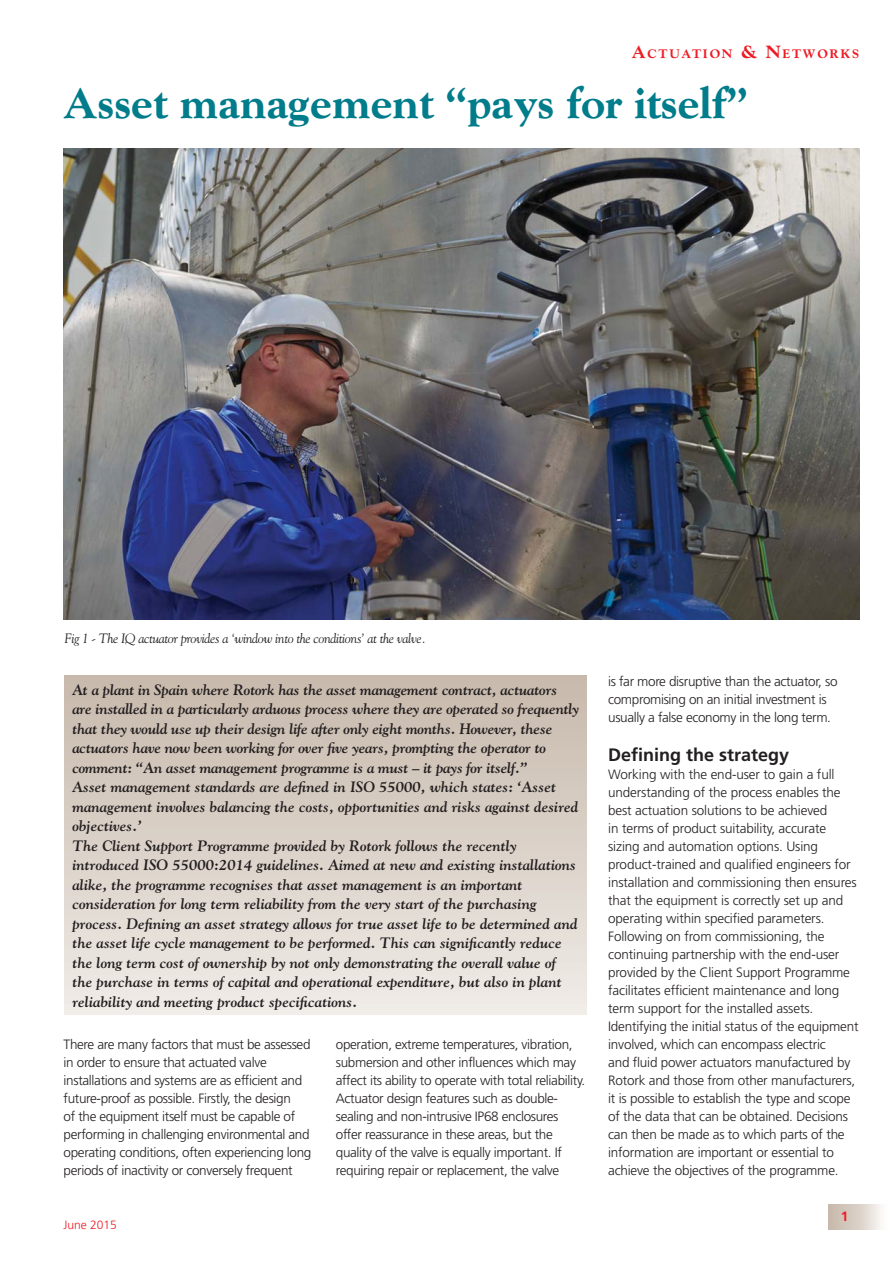
<style>
.page{position:relative;width:893px;height:1263px;background:#fff}
.page>*{position:absolute;margin:0;border:0;box-sizing:border-box;transform-origin:0 0}
.t1{font:800 43.5px "Goudy";color:#007c8a}
.t2{font:700 18px "Frutiger";color:#231f20}
.t3{font:italic 700 15px/19.5px "Goudy";color:#231f20}
.t4{font:300 13.5px/18px "Frutiger";letter-spacing:-.015em;color:#231f20}
.t5{font:italic 13.5px "Goudy";letter-spacing:-.025em;color:#231f20}
.t6{font:700 13.5px "Frutiger";color:#ed1c24}
.t7{font:800 12.6px "Goudy";letter-spacing:.145em;color:#ed1c24}
.t8{font:300 12px "Frutiger";color:#ed1c24}
.s1{font-size:18px}
</style>
<div class="page">
<div style="left:828px;top:1204px;width:60px;height:25px;background:linear-gradient(to right,#c2b2a3,#faf9f7)"></div>
<div style="left:65px;top:675px;width:522px;height:340px;background:linear-gradient(to bottom,#c7b8ab,#f0ece7)"></div>
<img style="left:64px;top:149px;width:795px;height:471px">
<p class="t7" style="left:631px;top:49px;width:229px"><span class="s1">A</span>CTUATION <span class="s1">&amp; N</span>ETWORKS</p>
<h1 class="t1" style="left:64px;top:85px;width:685px">Asset management “pays for itself”</h1>
<p class="t5" style="left:64px;top:633px;width:363px">Fig 1 - The IQ actuator provides a ‘window into the conditions’ at the valve.</p>
<p class="t3" style="left:72px;top:681px;width:508px">At a plant in Spain where Rotork has the asset management contract, actuators are installed in a particularly arduous process where they are operated so frequently that they would use up their design life after only eight months. However, these actuators have now been working for over five years, prompting the operator to comment: “An asset management programme is a must – it pays for itself.”<br>Asset management standards are defined in ISO 55000, which states: ‘Asset management involves balancing the costs, opportunities and risks against desired objectives.’<br>The Client Support Programme provided by Rotork follows the recently introduced ISO 55000:2014 guidelines. Aimed at new and existing installations alike, the programme recognises that asset management is an important consideration for long term reliability from the very start of the purchasing process. Defining an asset strategy allows for true asset life to be determined and the asset life cycle management to be performed. This can significantly reduce the long term cost of ownership by not only demonstrating the overall value of the purchase in terms of capital and operational expenditure, but also in plant reliability and meeting product specifications.</p>
<p class="t4" style="left:64px;top:1036px;width:249px">There are many factors that must be assessed in order to ensure that actuated valve installations and systems are as efficient and future-proof as possible. Firstly, the design<br>of the equipment itself must be capable of performing in challenging environmental and operating conditions, often experiencing long periods of inactivity or conversely frequent</p>
<p class="t4" style="left:336px;top:1036px;width:251px">operation, extreme temperatures, vibration, submersion and other influences which may affect its ability to operate with total reliability.<br>Actuator design features such as double&shy;sealing and non-intrusive IP68 enclosures offer reassurance in these areas, but the quality of the valve is equally important. If requiring repair or replacement, the valve</p>
<p class="t8" style="left:63px;top:1220px;width:55px">June 2015</p>
<p class="t4" style="left:608px;top:673px;width:231px">is far more disruptive than the actuator, so compromising on an initial investment is usually a false economy in the long term.</p>
<h2 class="t2" style="left:608px;top:748px;width:183px">Defining the strategy</h2>
<p class="t4" style="left:608px;top:766px;width:252px">Working with the end-user to gain a full understanding of the process enables the best actuation solutions to be achieved<br>in terms of product suitability, accurate sizing and automation options. Using product-trained and qualified engineers for installation and commissioning then ensures that the equipment is correctly set up and operating within specified parameters.<br>Following on from commissioning, the continuing partnership with the end-user provided by the Client Support Programme facilitates efficient maintenance and long term support for the installed assets.<br>Identifying the initial status of the equipment involved, which can encompass electric<br>and fluid power actuators manufactured by Rotork and those from other manufacturers, it is possible to establish the type and scope of the data that can be obtained. Decisions can then be made as to which parts of the information are important or essential to achieve the objectives of the programme.</p>
<p class="t6" style="left:840px;top:1211px;width:9px">1</p>
</div>
